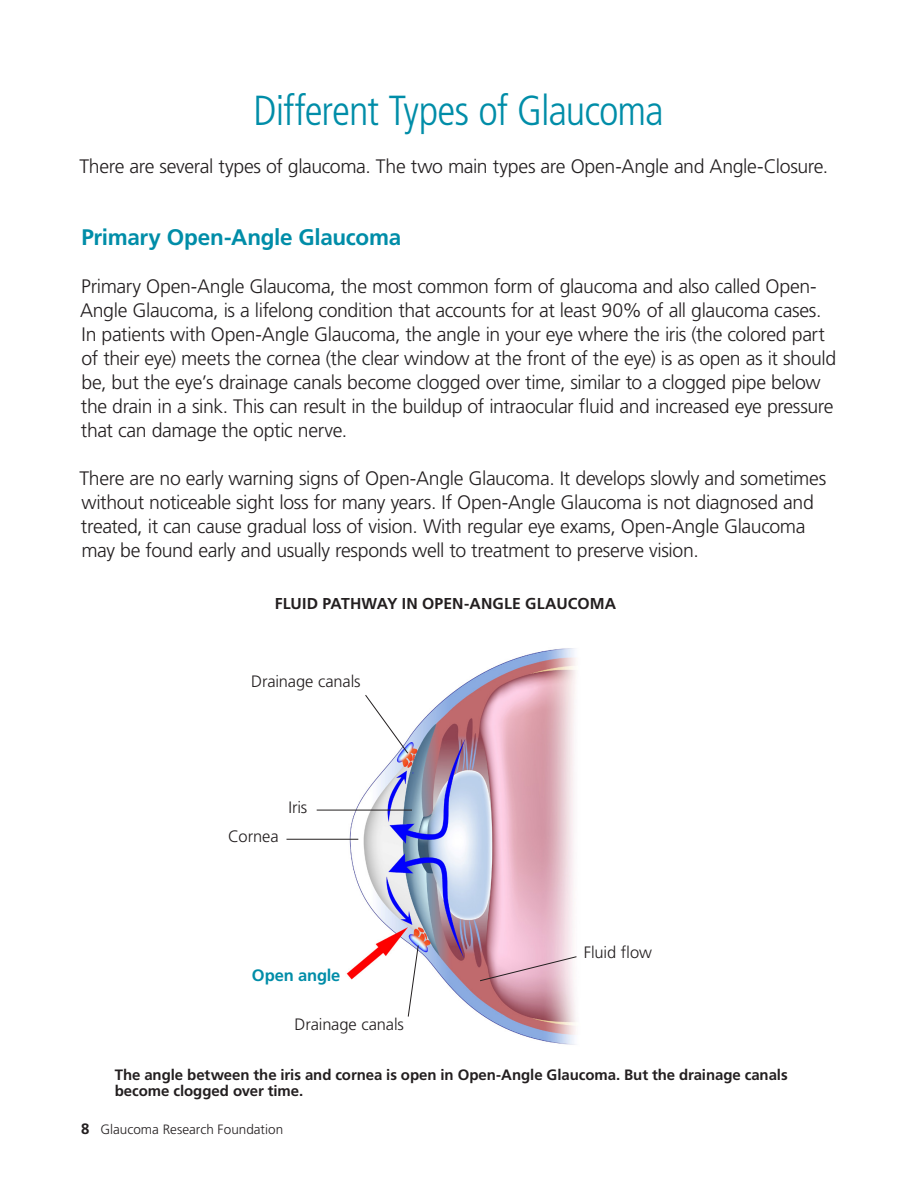
<style>
.page{position:relative;width:918px;height:1188px;background:#fff}
.page>*{position:absolute;margin:0;border:0;box-sizing:border-box;transform-origin:0 0}
.t1{font:300 condensed 42px "Frutiger LT Pro";letter-spacing:-.025em;color:#008da8}
.t2{font:700 22.5px "Frutiger LT Pro";letter-spacing:-.015em;color:#008da8}
.t3{font:300 19.5px/24px "Frutiger LT Pro";letter-spacing:-.02em;color:#231f20}
.t4{font:300 16.5px "Frutiger LT Pro";letter-spacing:-.01em;color:#231f20}
.t5{font:700 16.5px "Frutiger LT Pro";letter-spacing:-.005em;color:#008da8}
.t6{font:700 15.75px "Frutiger LT Pro";letter-spacing:.005em;color:#231f20}
.t7{font:700 15px/16.5px "Frutiger LT Pro";letter-spacing:-.005em;color:#231f20}
.t8{font:300 13.5px "Frutiger LT Pro";color:#231f20}
.s1{font-weight:700;font-size:15px}
</style>
<div class="page">
<img style="left:328px;top:648px;width:248px;height:397px">
<div style="left:196px;top:676px;width:165px;height:23px;background:#fff"></div>
<div style="left:285px;top:999px;width:165px;height:52px;background:#fff"></div>
<div style="left:252px;top:970px;width:88px;height:18px;background:#fff"></div>
<svg style="left:479px;top:956px;width:98px;height:25px"></svg>
<svg style="left:365px;top:694px;width:44px;height:60px"></svg>
<hr style="left:317px;top:810px;width:95px;height:1px;background:#231f20">
<hr style="left:286px;top:839px;width:72px;height:1px;background:#231f20">
<svg style="left:408px;top:945px;width:11px;height:72px"></svg>
<h1 class="t1" style="left:253px;top:86px;width:412px">Different Types of Glaucoma</h1>
<p class="t3" style="left:79px;top:154px;width:750px">There are several types of glaucoma. The two main types are Open-Angle and Angle-Closure.</p>
<p class="t2" style="left:81px;top:224px;width:321px">Primary Open-Angle Glaucoma</p>
<p class="t3" style="left:80px;top:274px;width:758px">Primary Open-Angle Glaucoma, the most common form of glaucoma and also called Open-Angle Glaucoma, is a lifelong condition that accounts for at least 90% of all glaucoma cases.<br>In patients with Open-Angle Glaucoma, the angle in your eye where the iris (the colored part of their eye) meets the cornea (the clear window at the front of the eye) is as open as it should be, but the eye’s drainage canals become clogged over time, similar to a clogged pipe below the drain in a sink. This can result in the buildup of intraocular fluid and increased eye pressure that can damage the optic nerve.</p>
<p class="t3" style="left:79px;top:466px;width:748px">There are no early warning signs of Open-Angle Glaucoma. It develops slowly and sometimes without noticeable sight loss for many years. If Open-Angle Glaucoma is not diagnosed and treated, it can cause gradual loss of vision. With regular eye exams, Open-Angle Glaucoma may be found early and usually responds well to treatment to preserve vision.</p>
<p class="t6" style="left:275px;top:594px;width:343px">FLUID PATHWAY IN OPEN-ANGLE GLAUCOMA</p>
<p class="t4" style="left:251px;top:672px;width:111px">Drainage canals</p>
<p class="t4" style="left:228px;top:827px;width:52px">Cornea</p>
<p class="t4" style="left:288px;top:798px;width:21px">Iris</p>
<p class="t5" style="left:252px;top:966px;width:90px">Open angle</p>
<p class="t4" style="left:295px;top:1014px;width:111px">Drainage canals</p>
<p class="t4" style="left:584px;top:943px;width:70px">Fluid flow</p>
<p class="t7" style="left:115px;top:1066px;width:675px">The angle between the iris and cornea is open in Open-Angle Glaucoma. But the drainage canals become clogged over time.</p>
<p class="t8" style="left:81px;top:1121px;width:204px"><span class="s1">8</span> Glaucoma Research Foundation</p>
</div>
